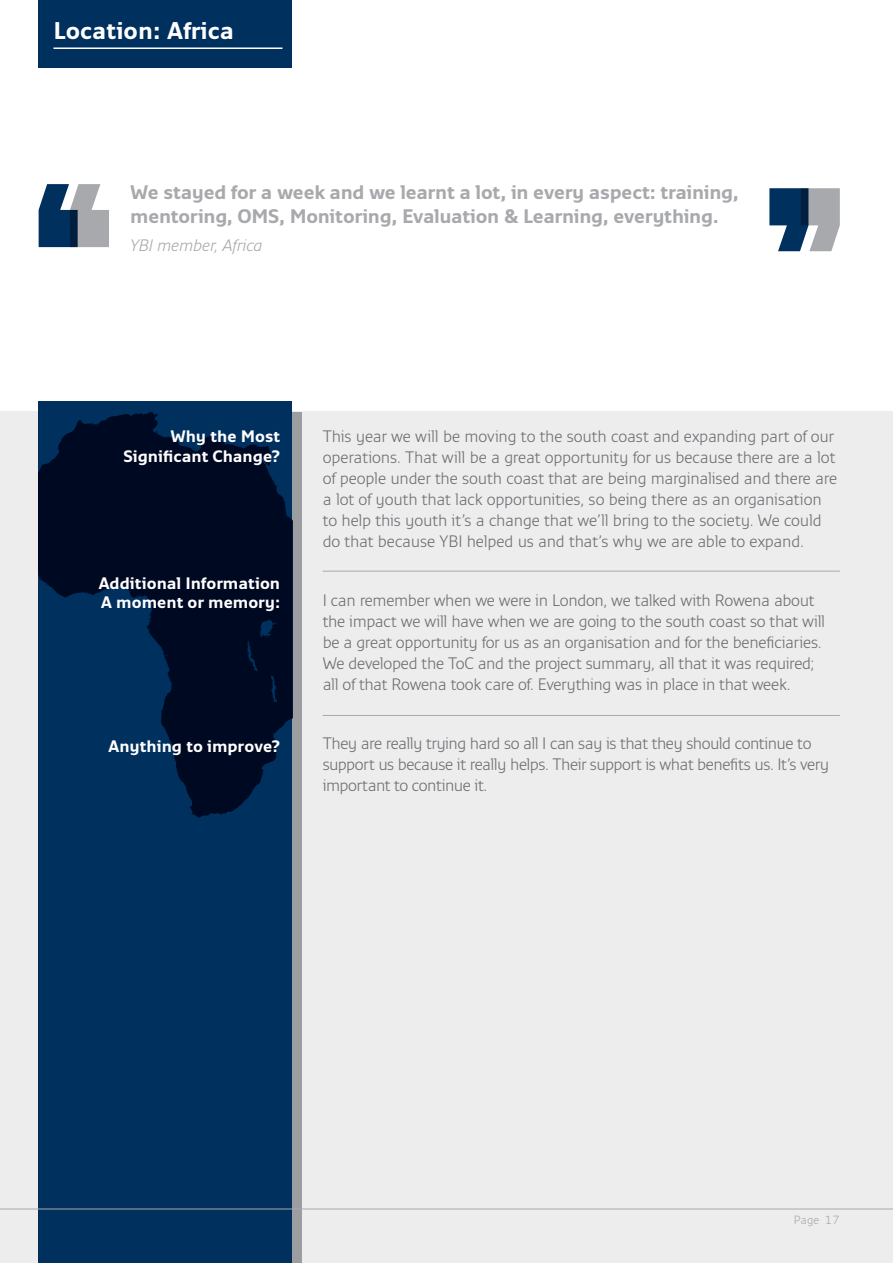
<style>
.page{position:relative;width:893px;height:1263px;background:#fff}
.page>*{position:absolute;margin:0;border:0;box-sizing:border-box;transform-origin:0 0}
.t1{font:700 24px "Monitor";color:#fff}
.t2{font:700 19.5px/24px "Monitor";letter-spacing:-.02em;color:#a7a9ac}
.t3{font:300 16.5px/21px "Monitor";letter-spacing:-.02em;color:#6d6e71}
.t4{font:700 16.5px/19.5px "Monitor";letter-spacing:-.005em;color:#fff;text-align:right}
.t5{font:italic 300 16.5px "Monitor";letter-spacing:-.01em;color:#a7a9ac}
.t6{font:300 11.85px "Monitor";color:#a7a9ac}
</style>
<div class="page">
<div style="left:0;top:412px;width:893px;height:851px;background:#ededee"></div>
<div style="left:292px;top:412px;width:10px;height:851px;background:#9b9da0"></div>
<div style="left:39px;top:402px;width:253px;height:861px;background:#00305e"></div>
<svg style="left:39px;top:412px;width:253px;height:406px;fill:#000922"></svg>
<svg style="left:39px;top:184px;width:70px;height:63px;background:#697e93"></svg>
<svg style="left:769px;top:188px;width:71px;height:63px;background:#6a7f94"></svg>
<hr style="left:323px;top:715px;width:517px;height:1px;background:#a7a9ac">
<hr style="left:323px;top:571px;width:517px;height:1px;background:#a7a9ac">
<div style="left:39px;top:0;width:253px;height:68px;background:#00305e"></div>
<hr style="left:53px;top:47px;width:229px;height:2px;background:#fff">
<hr style="left:0;top:1208px;width:893px;height:1px;background:#a7a9ac">
<h1 class="t1" style="left:53px;top:16px;width:182px">Location: Africa</h1>
<p class="t2" style="left:130px;top:180px;width:610px">We stayed for a week and we learnt a lot, in every aspect: training, mentoring, OMS, Monitoring, Evaluation &amp; Learning, everything.</p>
<p class="t5" style="left:130px;top:235px;width:134px">YBI member, Africa</p>
<p class="t4" style="left:124px;top:426px;width:158px">Why the Most<br>Significant Change?</p>
<p class="t4" style="left:98px;top:573px;width:183px;line-height:19px;text-align:left">Additional Information<br>A moment or memory:</p>
<p class="t4" style="left:108px;top:736px;width:174px">Anything to improve?</p>
<p class="t3" style="left:323px;top:425px;width:516px">This year we will be moving to the south coast and expanding part of our operations. That will be a great opportunity for us because there are a lot of people under the south coast that are being marginalised and there are a lot of youth that lack opportunities, so being there as an organisation to help this youth it’s a change that we’ll bring to the society. We could do that because YBI helped us and that’s why we are able to expand.</p>
<p class="t3" style="left:323px;top:589px;width:504px">I can remember when we were in London, we talked with Rowena about the impact we will have when we are going to the south coast so that will be a great opportunity for us as an organisation and for the beneficiaries.<br>We developed the ToC and the project summary, all that it was required; all of that Rowena took care of. Everything was in place in that week.</p>
<p class="t3" style="left:323px;top:732px;width:508px">They are really trying hard so all I can say is that they should continue to support us because it really helps. Their support is what benefits us. It’s very important to continue it.</p>
<p class="t6" style="left:794px;top:1213px;width:47px">Page 17</p>
</div>
